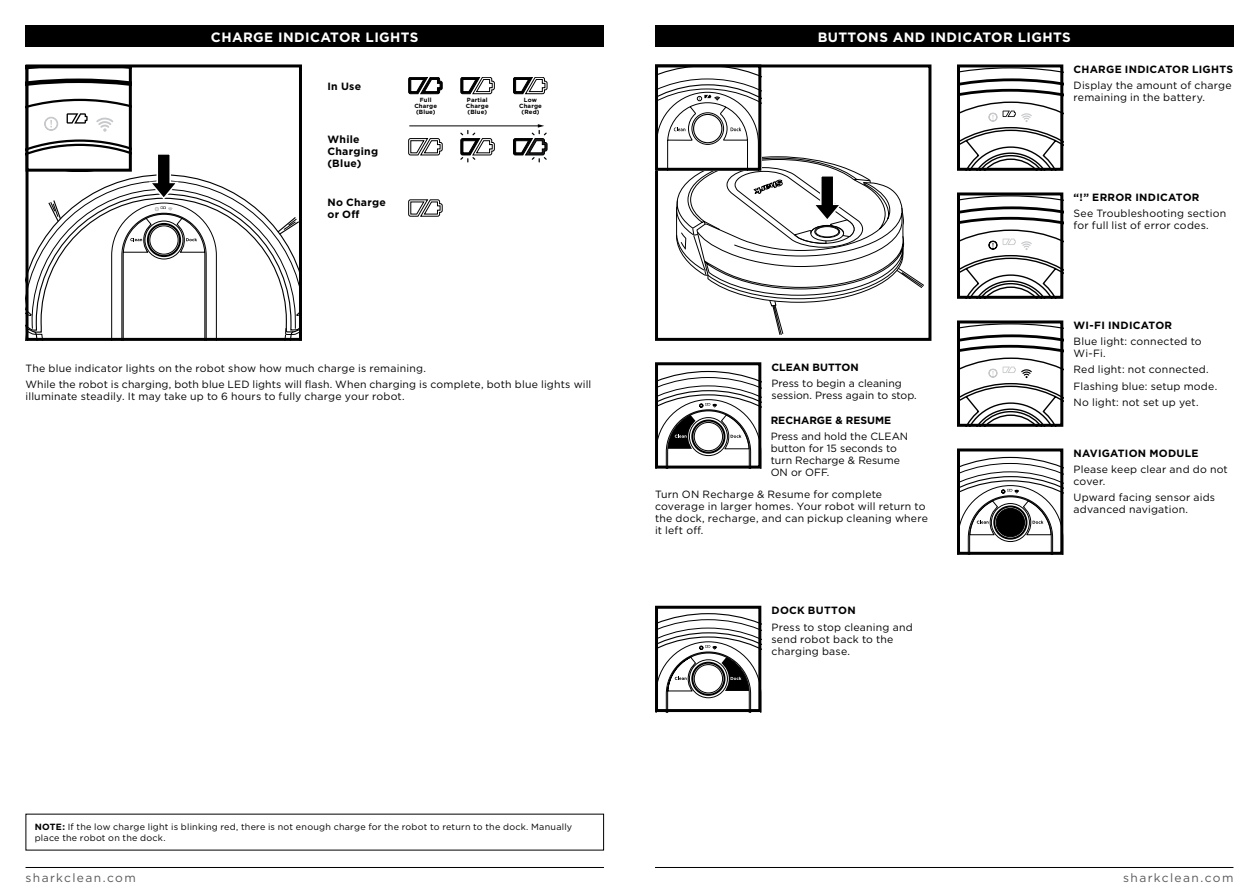
<style>
.page{position:relative;width:1259px;height:893px;background:#fff}
.page>*{position:absolute;margin:0;border:0;box-sizing:border-box;transform-origin:0 0}
.t1{font:700 13.5px "Gotham";letter-spacing:.03em;color:#fff}
.t2{font:12px "Gotham";letter-spacing:.115em;color:#58595b}
.t3{font:10.5px/12px "Gotham";letter-spacing:.015em;color:#000}
.t4{font:700 10.5px/12px "Gotham";letter-spacing:.025em;color:#000}
.t5{font:700 10.5px "Gotham";color:#000}
.t6{font:9px/10.5px "Gotham";letter-spacing:.025em;color:#000}
.t7{font:700 6px/6px "Gotham";letter-spacing:.03em;color:#000;text-align:center}
.s1{font-weight:700}
</style>
<div class="page">
<hr style="left:655px;top:867px;width:578px;height:1px;background:#000">
<hr style="left:26px;top:867px;width:578px;height:1px;background:#000">
<div style="left:26px;top:26px;width:578px;height:21px;background:#000"></div>
<div style="left:655px;top:26px;width:578px;height:21px;background:#000"></div>
<svg style="left:26px;top:65px;width:276px;height:276px"></svg>
<svg style="left:513px;top:77px;width:34px;height:17px"></svg>
<svg style="left:460px;top:77px;width:35px;height:17px"></svg>
<svg style="left:408px;top:77px;width:34px;height:17px"></svg>
<svg style="left:408px;top:124px;width:139px;height:92px"></svg>
<div style="left:655px;top:64px;width:276px;height:277px;border:3px solid #000"></div>
<svg style="left:655px;top:65px;width:269px;height:270px"></svg>
<div style="left:655px;top:64px;width:106px;height:107px;border:3px solid #000"></div>
<svg style="left:961px;top:68px;width:98px;height:99px"></svg>
<div style="left:957px;top:64px;width:106px;height:107px;border:3px solid #000"></div>
<svg style="left:961px;top:196px;width:98px;height:99px"></svg>
<div style="left:957px;top:192px;width:106px;height:107px;border:3px solid #000"></div>
<svg style="left:961px;top:324px;width:98px;height:99px"></svg>
<div style="left:957px;top:320px;width:106px;height:107px;border:3px solid #000"></div>
<svg style="left:961px;top:457px;width:98px;height:94px"></svg>
<div style="left:957px;top:448px;width:106px;height:107px;border:3px solid #000"></div>
<svg style="left:659px;top:613px;width:98px;height:95px"></svg>
<div style="left:655px;top:606px;width:106px;height:106px;border:3px solid #000"></div>
<svg style="left:659px;top:371px;width:98px;height:94px"></svg>
<div style="left:655px;top:362px;width:106px;height:107px;border:3px solid #000"></div>
<p class="t1" style="left:211px;top:28px;width:209px">CHARGE INDICATOR LIGHTS</p>
<p class="t4" style="left:327px;top:80px;width:35px">In Use</p>
<p class="t4" style="left:327px;top:133px;width:52px">While<br>Charging (Blue)</p>
<p class="t4" style="left:327px;top:196px;width:60px">No Charge or Off</p>
<p class="t7" style="left:414px;top:96px;width:24px">Full<br>Charge (Blue)</p>
<p class="t7" style="left:466px;top:96px;width:24px;text-align:left">Partial<br>Charge (Blue)</p>
<p class="t7" style="left:519px;top:96px;width:24px">Low<br>Charge (Red)</p>
<p class="t3" style="left:26px;top:360px;width:567px;line-height:16.2px">The blue indicator lights on the robot show how much charge is remaining.<br>While the robot is charging, both blue LED lights will flash. When charging is complete, both blue lights will</p>
<p class="t3" style="left:26px;top:390px;width:381px">illuminate steadily. It may take up to 6 hours to fully charge your robot.</p>
<p class="t1" style="left:817px;top:28px;width:255px">BUTTONS AND INDICATOR LIGHTS</p>
<p class="t4" style="left:1073px;top:63px;width:161px">CHARGE INDICATOR LIGHTS</p>
<p class="t3" style="left:1073px;top:79px;width:160px">Display the amount of charge remaining in the battery.</p>
<p class="t5" style="left:771px;top:360px;width:89px">CLEAN BUTTON</p>
<p class="t3" style="left:771px;top:377px;width:147px">Press to begin a cleaning session. Press again to stop.</p>
<p class="t5" style="left:770px;top:413px;width:122px">RECHARGE &amp; RESUME</p>
<p class="t3" style="left:770px;top:430px;width:139px">Press and hold the CLEAN button for 15 seconds to turn Recharge &amp; Resume<br>ON or OFF.</p>
<p class="t3" style="left:655px;top:488px;width:274px">Turn ON Recharge &amp; Resume for complete coverage in larger homes. Your robot will return to the dock, recharge, and can pickup cleaning where it left off.</p>
<p class="t4" style="left:771px;top:605px;width:86px">DOCK BUTTON</p>
<p class="t3" style="left:771px;top:621px;width:143px">Press to stop cleaning and send robot back to the charging base.</p>
<p class="t4" style="left:1073px;top:191px;width:127px">“!” ERROR INDICATOR</p>
<p class="t3" style="left:1073px;top:207px;width:154px">See Troubleshooting section for full list of error codes.</p>
<p class="t4" style="left:1073px;top:319px;width:100px">WI-FI INDICATOR</p>
<p class="t3" style="left:1073px;top:335px;width:130px">Blue light: connected to<br>Wi-Fi.</p>
<p class="t3" style="left:1073px;top:361px;width:145px;line-height:16.2px">Red light: not connected.<br>Flashing blue: setup mode.<br>No light: not set up yet.</p>
<p class="t4" style="left:1073px;top:447px;width:126px">NAVIGATION MODULE</p>
<p class="t3" style="left:1073px;top:463px;width:156px">Please keep clear and do not cover.</p>
<p class="t3" style="left:1073px;top:491px;width:143px">Upward facing sensor aids advanced navigation.</p>
<p class="t6" style="left:35px;top:822px;width:539px"><span class="s1">NOTE:</span> If the low charge light is blinking red, there is not enough charge for the robot to return to the dock. Manually place the robot on the dock.</p>
<p class="t2" style="left:26px;top:870px;width:112px">sharkclean.com</p>
<p class="t2" style="left:1123px;top:870px;width:112px">sharkclean.com</p>
</div>
